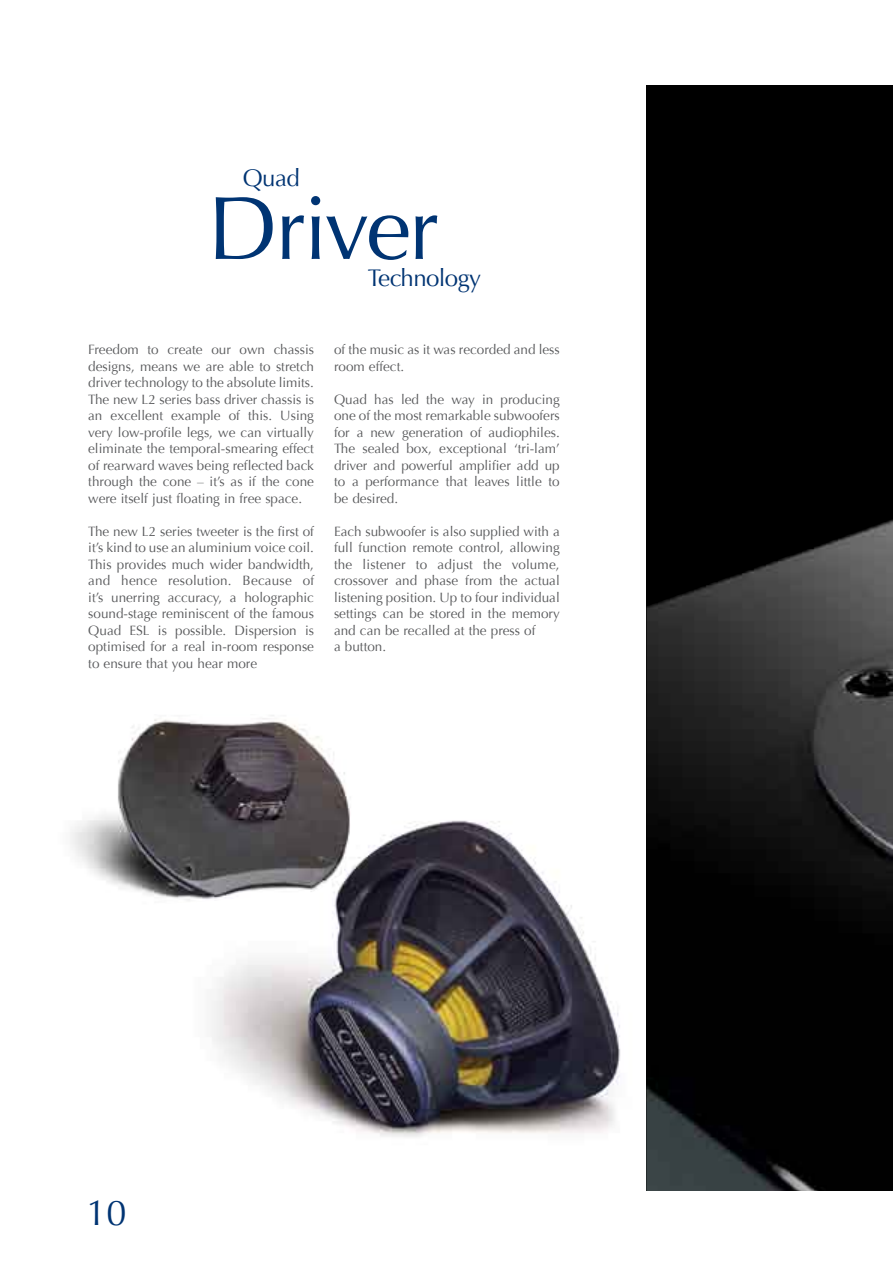
<style>
.page{position:relative;width:893px;height:1263px;background:#fff}
.page>*{position:absolute;margin:0;border:0;box-sizing:border-box;transform-origin:0 0}
.t1{font:90px "Optima";letter-spacing:-.025em;color:#003473}
.t2{font:36px "Optima";color:#003473}
.t3{font:24px "Optima";letter-spacing:-.025em;color:#003473}
.t4{font:13.5px/16.5px "Optima";color:#58595b;text-align:justify}
</style>
<div class="page">
<img style="left:211px;top:820px;width:410px;height:317px">
<svg style="left:646px;top:85px;width:247px;height:1106px;fill:#010101"></svg>
<img style="left:647px;top:369px;width:246px;height:237px">
<img style="left:70px;top:715px;width:283px;height:190px">
<h3 class="t3" style="left:243px;top:164px;width:58px">Quad</h3>
<h1 class="t1" style="left:208px;top:176px;width:233px">Driver</h1>
<h3 class="t3" style="left:368px;top:264px;width:115px">Technology</h3>
<p class="t4" style="left:88px;top:341px;width:227px">Freedom to create our own chassis designs, means we are able to stretch driver technology to the absolute limits.<br>The new L2 series bass driver chassis is an excellent example of this. Using very low-profile legs, we can virtually eliminate the temporal-smearing effect of rearward waves being reflected back through the cone – it’s as if the cone were itself just floating in free space.</p>
<p class="t4" style="left:88px;top:523px;width:227px">The new L2 series tweeter is the first of it’s kind to use an aluminium voice coil.<br>This provides much wider bandwidth, and hence resolution. Because of it’s unerring accuracy, a holographic sound-stage reminiscent of the famous Quad ESL is possible. Dispersion is optimised for a real in-room response to ensure that you hear more</p>
<p class="t4" style="left:334px;top:341px;width:227px">of the music as it was recorded and less room effect.</p>
<p class="t4" style="left:334px;top:391px;width:227px">Quad has led the way in producing one of the most remarkable subwoofers for a new generation of audiophiles.<br>The sealed box, exceptional ‘tri-lam’ driver and powerful amplifier add up to a performance that leaves little to be desired.</p>
<p class="t4" style="left:334px;top:523px;width:227px;text-align:left">Each subwoofer is also supplied with a full function remote control, allowing the listener to adjust the volume, crossover and phase from the actual listening position. Up to four individual settings can be stored in the memory and can be recalled at the press of<br>a button.</p>
<h2 class="t2" style="left:87px;top:1192px;width:42px">10</h2>
</div>
